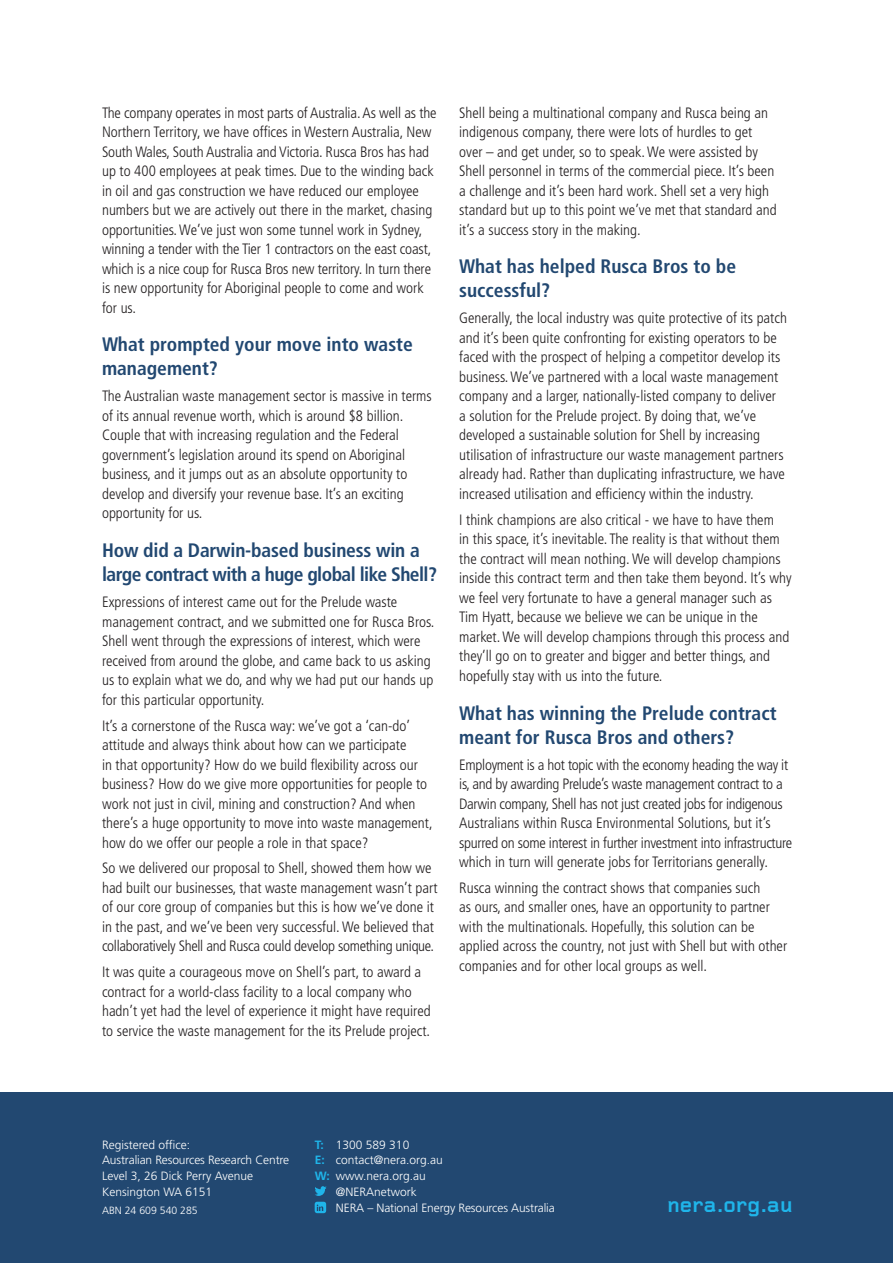
<style>
.page{position:relative;width:893px;height:1263px;background:#fff}
.page>*{position:absolute;margin:0;border:0;box-sizing:border-box;transform-origin:0 0}
.Heading_3{font:700 22.5px "Foundry Gridnik";letter-spacing:-.01em;color:#1fb5ea}
.Heading_4{font:700 condensed 19.5px/24px "Frutiger LT Std";color:#224871}
.Heading_4-2{font:700 condensed 19.5px/24px "Frutiger LT Std";letter-spacing:-.03em;color:#224871}
.Copy{font:300 condensed 15px/19.5px "Frutiger LT Std";color:#231f20}
.Copy-2{font:300 condensed 15px/19.5px "Frutiger LT Std";letter-spacing:-.02em;color:#231f20}
.X_Copy{font:300 12px/15.8px "Frutiger LT Std";color:#fff}
.X_Copy-2{font:300 10.5px "Frutiger LT Std";color:#fff}
.s1{font-weight:700;color:#1fb5ea}
</style>
<div class="page">
<div style="left:0;top:1093px;width:893px;height:170px;background:#224871"></div>
<svg style="left:315px;top:1186px;width:12px;height:10px"></svg>
<svg style="left:315px;top:1202px;width:11px;height:11px"></svg>
<p class="Copy" style="left:102px;top:103px;width:336px">The company operates in most parts of Australia. As well as the Northern Territory, we have offices in Western Australia, New South Wales, South Australia and Victoria. Rusca Bros has had up to 400 employees at peak times. Due to the winding back in oil and gas construction we have reduced our employee numbers but we are actively out there in the market, chasing opportunities. We’ve just won some tunnel work in Sydney, winning a tender with the Tier 1 contractors on the east coast, which is a nice coup for Rusca Bros new territory. In turn there is new opportunity for Aboriginal people to come and work for us.</p>
<p class="Heading_4" style="left:102px;top:333px;width:312px">What prompted your move into waste management?</p>
<p class="Copy" style="left:102px;top:387px;width:331px">The Australian waste management sector is massive in terms of its annual revenue worth, which is around $8 billion.<br>Couple that with increasing regulation and the Federal government’s legislation around its spend on Aboriginal business, and it jumps out as an absolute opportunity to develop and diversify your revenue base. It’s an exciting opportunity for us.</p>
<p class="Heading_4-2" style="left:102px;top:538px;width:337px">How did a Darwin-based business win a large contract with a huge global like Shell?</p>
<p class="Copy" style="left:102px;top:592px;width:334px">Expressions of interest came out for the Prelude waste management contract, and we submitted one for Rusca Bros.<br>Shell went through the expressions of interest, which were received from around the globe, and came back to us asking us to explain what we do, and why we had put our hands up for this particular opportunity.</p>
<p class="Copy" style="left:102px;top:716px;width:332px">It’s a cornerstone of the Rusca way: we’ve got a ‘can-do’ attitude and always think about how can we participate<br>in that opportunity? How do we build flexibility across our business? How do we give more opportunities for people to work not just in civil, mining and construction? And when there’s a huge opportunity to move into waste management, how do we offer our people a role in that space?</p>
<p class="Copy" style="left:102px;top:859px;width:337px">So we delivered our proposal to Shell, showed them how we had built our businesses, that waste management wasn’t part of our core group of companies but this is how we’ve done it in the past, and we’ve been very successful. We believed that collaboratively Shell and Rusca could develop something unique.</p>
<p class="Copy" style="left:102px;top:962px;width:330px">It was quite a courageous move on Shell’s part, to award a contract for a world-class facility to a local company who hadn’t yet had the level of experience it might have required to service the waste management for the its Prelude project.</p>
<p class="Copy" style="left:459px;top:103px;width:319px">Shell being a multinational company and Rusca being an indigenous company, there were lots of hurdles to get over – and get under, so to speak. We were assisted by Shell personnel in terms of the commercial piece. It’s been a challenge and it’s been hard work. Shell set a very high standard but up to this point we’ve met that standard and it’s a success story in the making.</p>
<p class="Heading_4" style="left:459px;top:255px;width:278px">What has helped Rusca Bros to be successful?</p>
<p class="Copy" style="left:459px;top:309px;width:329px">Generally, the local industry was quite protective of its patch and it’s been quite confronting for existing operators to be faced with the prospect of helping a competitor develop its business. We’ve partnered with a local waste management company and a larger, nationally-listed company to deliver<br>a solution for the Prelude project. By doing that, we’ve developed a sustainable solution for Shell by increasing utilisation of infrastructure our waste management partners already had. Rather than duplicating infrastructure, we have increased utilisation and efficiency within the industry.</p>
<p class="Copy" style="left:459px;top:510px;width:334px">I think champions are also critical - we have to have them<br>in this space, it’s inevitable. The reality is that without them the contract will mean nothing. We will develop champions inside this contract term and then take them beyond. It’s why we feel very fortunate to have a general manager such as Tim Hyatt, because we believe we can be unique in the market. We will develop champions through this process and they’ll go on to greater and bigger and better things, and hopefully stay with us into the future.</p>
<p class="Heading_4" style="left:459px;top:701px;width:319px">What has winning the Prelude contract meant for Rusca Bros and others?</p>
<p class="Copy-2" style="left:459px;top:755px;width:335px">Employment is a hot topic with the economy heading the way it is, and by awarding Prelude’s waste management contract to a Darwin company, Shell has not just created jobs for indigenous Australians within Rusca Environmental Solutions, but it’s spurred on some interest in further investment into infrastructure which in turn will generate jobs for Territorians generally.</p>
<p class="Copy" style="left:459px;top:878px;width:329px">Rusca winning the contract shows that companies such<br>as ours, and smaller ones, have an opportunity to partner with the multinationals. Hopefully, this solution can be applied across the country, not just with Shell but with other companies and for other local groups as well.</p>
<p class="X_Copy" style="left:102px;top:1137px;width:90px">Registered office:</p>
<p class="X_Copy" style="left:102px;top:1152px;width:189px">Australian Resources Research Centre<br>Level 3, 26 Dick Perry Avenue<br>Kensington WA 6151</p>
<p class="X_Copy-2" style="left:102px;top:1204px;width:97px">ABN 24 609 540 285</p>
<p class="X_Copy" style="left:315px;top:1137px;width:96px"><span class="s1">T:</span> 1300 589 310</p>
<p class="X_Copy" style="left:315px;top:1152px;width:130px"><span class="s1">E:</span> contact@nera.org.au</p>
<p class="X_Copy" style="left:315px;top:1168px;width:113px"><span class="s1">W:</span> www.nera.org.au</p>
<p class="X_Copy" style="left:336px;top:1184px;width:82px">@NERAnetwork</p>
<p class="X_Copy" style="left:336px;top:1200px;width:220px">NERA – National Energy Resources Australia</p>
<p class="Heading_3" style="left:667px;top:1192px;width:127px">nera.org.au</p>
</div>
